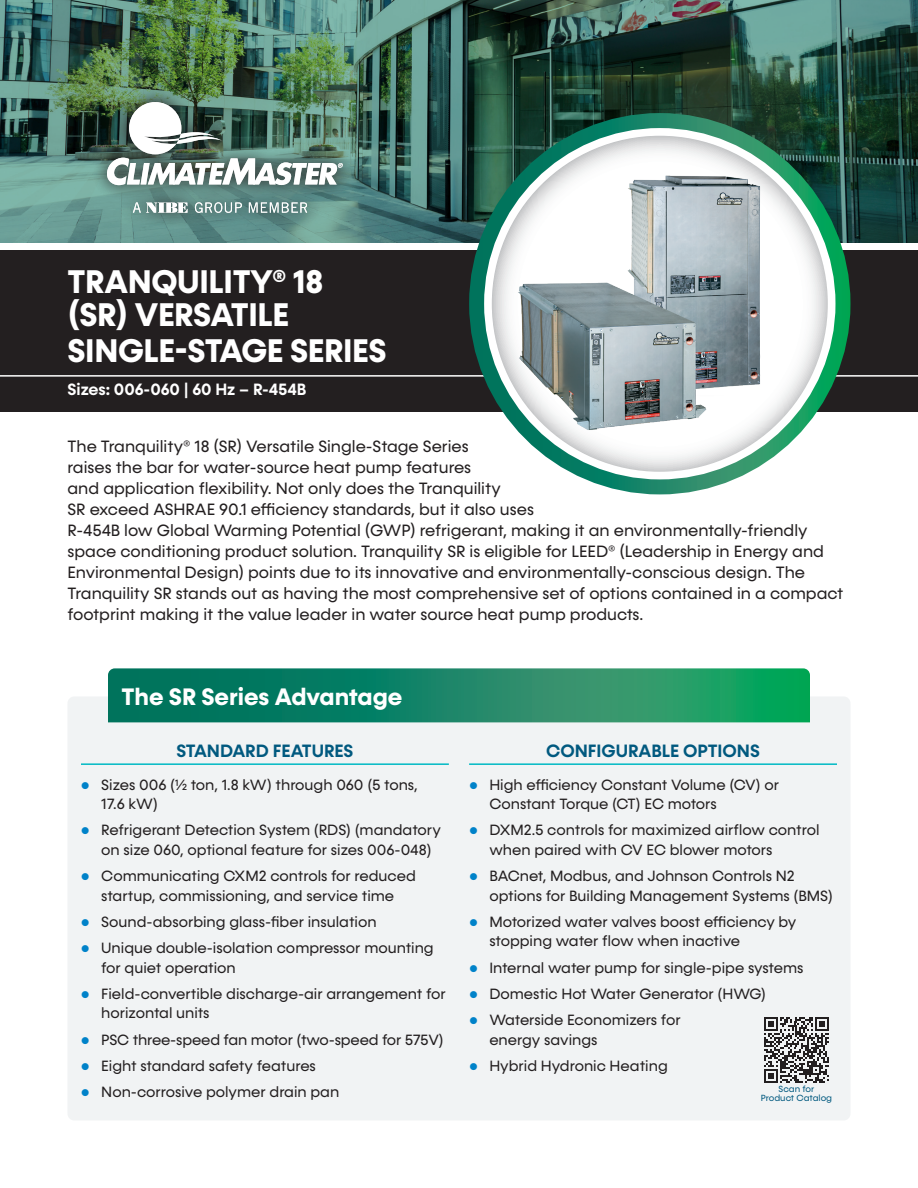
<style>
.page{position:relative;width:918px;height:1188px;background:#fff}
.page>*{position:absolute;margin:0;border:0;box-sizing:border-box;transform-origin:0 0}
.t1{font:700 33px/33px "Konnect";letter-spacing:-.01em;color:#fff}
.t2{font:700 24px "Konnect";color:#fff}
.t3{font:600 18px "Konnect";color:#01597f}
.t4{font:16.5px/21px "Konnect";color:#231f20}
.t5{font:600 16.5px "Konnect";color:#fff}
.t6{font:15px/26.2px "Konnect";color:#231f20}
.t7{font:9px/9px "Konnect";color:#01597f;text-align:center}
</style>
<div class="page">
<div style="left:0;top:250px;width:918px;height:162px;background:#231f20"></div>
<hr style="left:0;top:375px;width:918px;height:2px;background:#fff">
<img style="left:0;top:0;width:918px;height:243px">
<svg style="left:477px;top:121px;width:366px;height:366px"></svg>
<div style="left:469px;top:113px;width:382px;height:381px;border:15px solid #fff;border-radius:50%"></div>
<svg style="left:492px;top:136px;width:336px;height:336px"></svg>
<div style="left:68px;top:696px;width:782px;height:424px;background:#f1f3f4;border-radius:7px"></div>
<svg style="left:108px;top:668px;width:702px;height:54px;background:#178a65"></svg>
<div style="left:92px;top:87px;width:265px;height:141px;background:#231f20;opacity:.5"></div>
<svg style="left:195px;top:202px;width:47px;height:11px"></svg>
<svg style="left:249px;top:202px;width:58px;height:11px"></svg>
<svg style="left:133px;top:202px;width:54px;height:11px"></svg>
<img style="left:107px;top:102px;width:236px;height:83px">
<hr style="left:469px;top:763px;width:368px;height:2px;background:#00b9c3">
<hr style="left:81px;top:763px;width:368px;height:2px;background:#00b9c3">
<svg style="left:764px;top:1017px;width:65px;height:66px"></svg>
<img style="left:471px;top:158px;width:367px;height:296px">
<h1 class="t1" style="left:67px;top:266px;width:257px">TRANQUILITY® 18 (SR) VERSATILE</h1>
<h1 class="t1" style="left:67px;top:335px;width:321px">Single-Stage SERIES</h1>
<p class="t5" style="left:68px;top:379px;width:240px">Sizes: 006-060 | 60 Hz – R-454B</p>
<p class="t4" style="left:68px;top:436px;width:777px">The Tranquility® 18 (SR) Versatile Single-Stage Series<br>raises the bar for water-source heat pump features<br>and application flexibility. Not only does the Tranquility<br>SR exceed ASHRAE 90.1 efficiency standards, but it also uses<br>R-454B low Global Warming Potential (GWP) refrigerant, making it an environmentally-friendly space conditioning product solution. Tranquility SR is eligible for LEED® (Leadership in Energy and Environmental Design) points due to its innovative and environmentally-conscious design. The Tranquility SR stands out as having the most comprehensive set of options contained in a compact footprint making it the value leader in water source heat pump products.</p>
<h2 class="t2" style="left:122px;top:682px;width:282px">The SR Series Advantage</h2>
<p class="t3" style="left:176px;top:740px;width:179px">STANDARD FEATURES</p>
<p class="t6" style="left:101px;top:775px;width:318px;line-height:19.5px">Sizes 006 (½ ton, 1.8 kW) through 060 (5 tons,<br>17.6 kW)</p>
<p class="t6" style="left:101px;top:821px;width:341px;line-height:19.5px">Refrigerant Detection System (RDS) (mandatory on size 060, optional feature for sizes 006-048)</p>
<p class="t6" style="left:101px;top:867px;width:316px;line-height:19.5px">Communicating CXM2 controls for reduced startup, commissioning, and service time</p>
<p class="t6" style="left:101px;top:909px;width:334px">Sound-absorbing glass-fiber insulation<br>Unique double-isolation compressor mounting</p>
<p class="t6" style="left:101px;top:955px;width:346px">for quiet operation<br>Field-convertible discharge-air arrangement for</p>
<p class="t6" style="left:101px;top:1000px;width:344px">horizontal units<br>PSC three-speed fan motor (two-speed for 575V)<br>Eight standard safety features<br>Non-corrosive polymer drain pan</p>
<p class="t3" style="left:546px;top:740px;width:215px">CONFIGURABLE OPTIONS</p>
<p class="t6" style="left:489px;top:775px;width:291px;line-height:19.5px">High efficiency Constant Volume (CV) or<br>Constant Torque (CT) EC motors</p>
<p class="t6" style="left:489px;top:821px;width:332px;line-height:19.5px">DXM2.5 controls for maximized airflow control when paired with CV EC blower motors</p>
<p class="t6" style="left:489px;top:867px;width:345px;line-height:19.5px">BACnet, Modbus, and Johnson Controls N2 options for Building Management Systems (BMS)</p>
<p class="t6" style="left:489px;top:912px;width:309px;line-height:19.5px">Motorized water valves boost efficiency by stopping water flow when inactive</p>
<p class="t6" style="left:489px;top:955px;width:316px">Internal water pump for single-pipe systems<br>Domestic Hot Water Generator (HWG)<br>Waterside Economizers for</p>
<p class="t6" style="left:489px;top:1027px;width:180px">energy savings<br>Hybrid Hydronic Heating</p>
<p class="t7" style="left:761px;top:1084px;width:73px">Scan for<br>Product Catalog</p>
</div>
